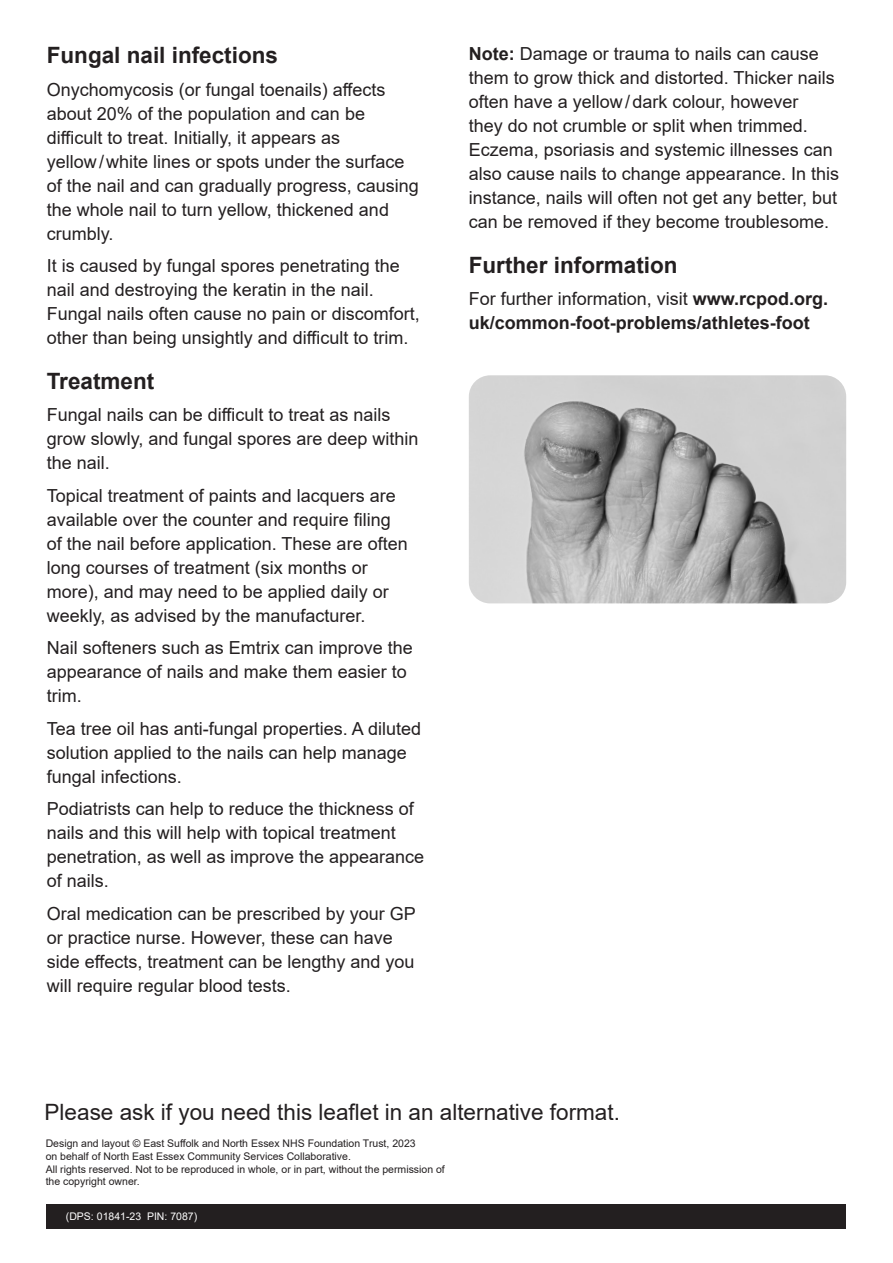
<style>
.page{position:relative;width:893px;height:1263px;background:#fff}
.page>*{position:absolute;margin:0;border:0;box-sizing:border-box;transform-origin:0 0}
.t1{font:22.5px "Arial";color:#231f20}
.t2{font:700 22.5px "Arial";color:#231f20}
.t3{font:18px/24px "Arial";color:#231f20}
.t4{font:700 18px/24px "Arial";color:#231f20}
.t5{font:10.5px/12.6px "Arial";color:#231f20}
.t6{font:10.5px "Arial";color:#fff}
.s1{font-weight:700}
.s2{font-weight:400}
</style>
<div class="page">
<div style="left:47px;top:1205px;width:799px;height:24px;background:#231f20"></div>
<img style="left:469px;top:375px;width:377px;height:228px">
<p class="t2" style="left:47px;top:39px;width:233px">Fungal nail infections</p>
<p class="t3" style="left:47px;top:77px;width:374px">Onychomycosis (or fungal toenails) affects about 20% of the population and can be difficult to treat. Initially, it appears as yellow/white lines or spots under the surface of the nail and can gradually progress, causing the whole nail to turn yellow, thickened and crumbly.</p>
<p class="t3" style="left:47px;top:254px;width:375px">It is caused by fungal spores penetrating the nail and destroying the keratin in the nail.<br>Fungal nails often cause no pain or discomfort, other than being unsightly and difficult to trim.</p>
<p class="t2" style="left:47px;top:365px;width:109px">Treatment</p>
<p class="t3" style="left:47px;top:403px;width:373px">Fungal nails can be difficult to treat as nails grow slowly, and fungal spores are deep within the nail.</p>
<p class="t3" style="left:47px;top:483px;width:362px">Topical treatment of paints and lacquers are available over the counter and require filing of the nail before application. These are often long courses of treatment (six months or more), and may need to be applied daily or weekly, as advised by the manufacturer.</p>
<p class="t3" style="left:47px;top:636px;width:368px">Nail softeners such as Emtrix can improve the appearance of nails and make them easier to trim.</p>
<p class="t3" style="left:47px;top:716px;width:376px">Tea tree oil has anti-fungal properties. A diluted solution applied to the nails can help manage fungal infections.</p>
<p class="t3" style="left:47px;top:797px;width:379px">Podiatrists can help to reduce the thickness of nails and this will help with topical treatment penetration, as well as improve the appearance of nails.</p>
<p class="t3" style="left:47px;top:901px;width:371px">Oral medication can be prescribed by your GP or practice nurse. However, these can have side effects, treatment can be lengthy and you will require regular blood tests.</p>
<p class="t3" style="left:469px;top:41px;width:372px"><span class="s1">Note:</span> Damage or trauma to nails can cause them to grow thick and distorted. Thicker nails often have a yellow/dark colour, however<br>they do not crumble or split when trimmed.<br>Eczema, psoriasis and systemic illnesses can also cause nails to change appearance. In this instance, nails will often not get any better, but can be removed if they become troublesome.</p>
<p class="t2" style="left:469px;top:249px;width:210px">Further information</p>
<p class="t4" style="left:469px;top:287px;width:361px"><span class="s2">For further information, visit</span> www.rcpod.org. uk/common-foot-problems/athletes-foot</p>
<p class="t1" style="left:45px;top:1096px;width:577px">Please ask if you need this leaflet in an alternative format.</p>
<p class="t5" style="left:46px;top:1137px;width:401px">Design and layout © East Suffolk and North Essex NHS Foundation Trust, 2023<br>on behalf of North East Essex Community Services Collaborative.<br>All rights reserved. Not to be reproduced in whole, or in part, without the permission of the copyright owner.</p>
<p class="t6" style="left:66px;top:1209px;width:133px">(DPS: 01841-23 PIN: 7087)</p>
</div>
